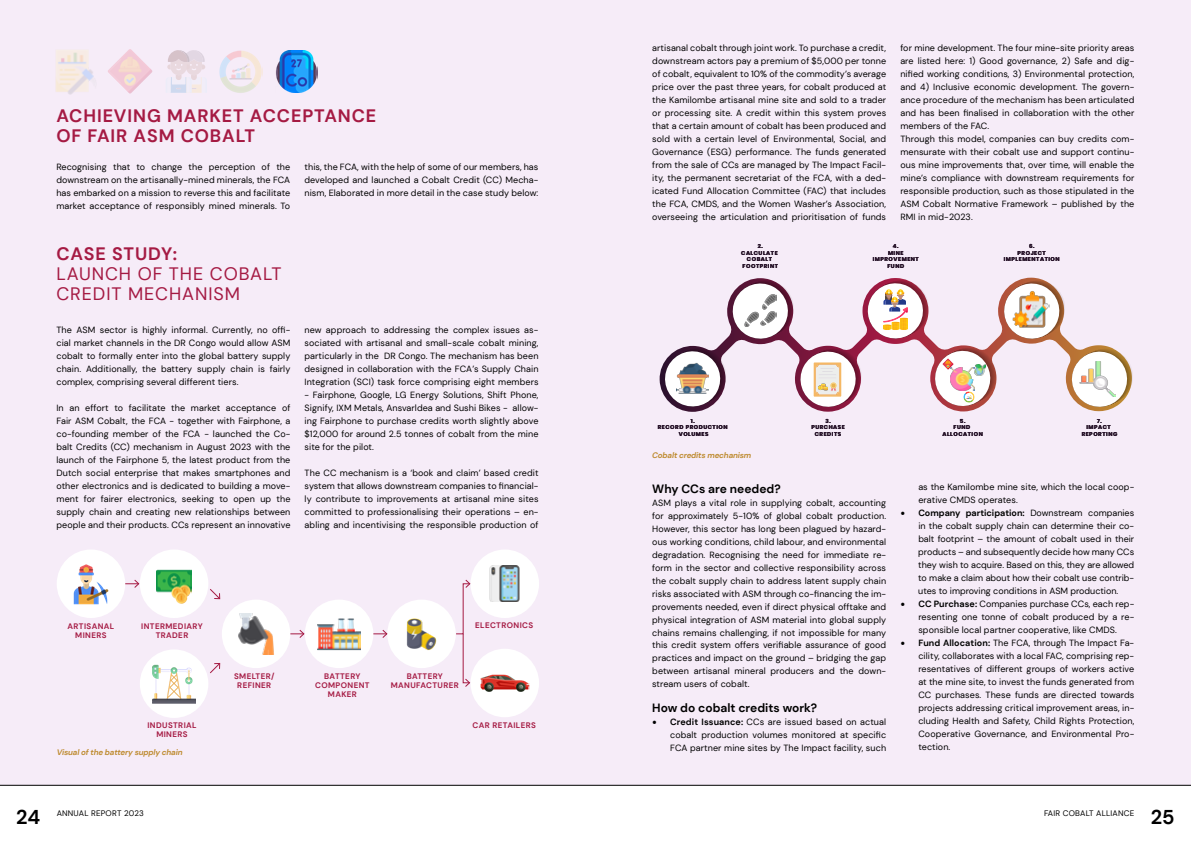
<style>
.page{position:relative;width:1191px;height:842px;background:#fff}
.page>*{position:absolute;margin:0;border:0;box-sizing:border-box;transform-origin:0 0}
.t1{font:700 20px "DM Sans";color:#000}
.t2{font:700 18px/20px "DM Sans";letter-spacing:.05em;color:#a51a43}
.t3{font:18px/20px "DM Sans";letter-spacing:.05em;color:#a51a43}
.t4{font:700 12px "DM Sans";color:#000}
.t5{font:9px/13px "DM Sans";letter-spacing:.01em;color:#000;text-align:justify}
.t6{font:700 8px/9px "DM Sans";letter-spacing:.05em;color:#a51a43;text-align:center}
.t7{font:italic 700 8px "DM Sans";letter-spacing:-.02em;color:#be8b30}
.t8{font:8px "DM Sans";letter-spacing:.025em;color:#000}
.t9{font:700 5.6px/6.7px "Poppins";letter-spacing:.1em;color:#000;text-align:center}
.s1{font-family:"Minion Pro";font-weight:700;font-size:12px}
.s2{font-weight:700}
</style>
<div class="page">
<div style="left:0;top:0;width:1191px;height:785px;background:#f6ecf8"></div>
<hr style="left:0;top:785px;width:1191px;height:1px;background:#000">
<img style="left:108px;top:49px;width:45px;height:45px">
<img style="left:55px;top:50px;width:39px;height:45px">
<img style="left:219px;top:50px;width:44px;height:43px">
<img style="left:276px;top:50px;width:42px;height:43px">
<svg style="left:167px;top:50px;width:38px;height:43px"></svg>
<svg style="left:661px;top:279px;width:472px;height:132px"></svg>
<div style="left:57px;top:549px;width:68px;height:69px;background:#fff;border-radius:50%"></div>
<img style="left:73px;top:564px;width:36px;height:41px">
<div style="left:222px;top:600px;width:68px;height:68px;background:#fff;border-radius:50%"></div>
<img style="left:238px;top:614px;width:36px;height:40px">
<div style="left:305px;top:600px;width:68px;height:68px;background:#fff;border-radius:50%"></div>
<img style="left:318px;top:618px;width:42px;height:33px">
<div style="left:387px;top:600px;width:69px;height:68px;background:#fff;border-radius:50%"></div>
<img style="left:406px;top:618px;width:31px;height:33px">
<div style="left:470px;top:549px;width:69px;height:69px;background:#fff;border-radius:50%"></div>
<img style="left:489px;top:566px;width:31px;height:36px">
<div style="left:470px;top:649px;width:69px;height:68px;background:#fff;border-radius:50%"></div>
<img style="left:480px;top:658px;width:49px;height:34px">
<svg style="left:125px;top:579px;width:15px;height:9px"></svg>
<svg style="left:290px;top:629px;width:15px;height:9px"></svg>
<svg style="left:373px;top:629px;width:15px;height:10px"></svg>
<svg style="left:210px;top:589px;width:11px;height:11px"></svg>
<svg style="left:210px;top:663px;width:11px;height:11px"></svg>
<svg style="left:455px;top:579px;width:16px;height:109px"></svg>
<div style="left:140px;top:549px;width:68px;height:69px;background:#fff;border-radius:50%"></div>
<img style="left:156px;top:569px;width:36px;height:35px">
<div style="left:140px;top:649px;width:68px;height:69px;background:#fff;border-radius:50%"></div>
<img style="left:152px;top:664px;width:44px;height:40px">
<h2 class="t2" style="left:56px;top:106px;width:321px">ACHIEVING MARKET ACCEPTANCE<br>OF FAIR ASM COBALT</h2>
<p class="t5" style="left:304px;top:160px;width:235px">this, the FCA, with the help of some of our members, has developed and launched a Cobalt Credit (CC) Mecha&shy;nism, Elaborated in more detail in the case study below:</p>
<p class="t5" style="left:56px;top:160px;width:235px">Recognising that to change the perception of the downstream on the artisanally-mined minerals, the FCA has embarked on a mission to reverse this and facilitate market acceptance of responsibly mined minerals. To</p>
<h2 class="t2" style="left:56px;top:244px;width:122px">CASE STUDY:</h2>
<h2 class="t3" style="left:56px;top:264px;width:227px">LAUNCH OF THE COBALT<br>CREDIT MECHANISM</h2>
<p class="t5" style="left:56px;top:323px;width:235px">The ASM sector is highly informal. Currently, no offi&shy;cial market channels in the DR Congo would allow ASM cobalt to formally enter into the global battery supply chain. Additionally, the battery supply chain is fairly complex, comprising several different tiers.</p>
<p class="t5" style="left:56px;top:401px;width:235px">In an effort to facilitate the market acceptance of Fair ASM Cobalt, the FCA - together with Fairphone, a co-founding member of the FCA - launched the Co&shy;balt Credits (CC) mechanism in August 2023 with the launch of the Fairphone 5, the latest product from the Dutch social enterprise that makes smartphones and other electronics and is dedicated to building a move&shy;ment for fairer electronics, seeking to open up the supply chain and creating new relationships between people and their products. CCs represent an innovative</p>
<p class="t5" style="left:304px;top:323px;width:235px">new approach to addressing the complex issues as&shy;sociated with artisanal and small-scale cobalt mining, particularly in the DR Congo. The mechanism has been designed in collaboration with the FCA’s Supply Chain Integration (SCI) task force comprising eight members</p>
<p class="t5" style="left:304px;top:388px;width:235px">- Fairphone, Google, LG Energy Solutions, Shift Phone, Signify, IXM Metals, Ansvarldea and Sushi Bikes - allow&shy;ing Fairphone to purchase credits worth slightly above $12,000 for around 2.5 tonnes of cobalt from the mine site for the pilot.</p>
<p class="t5" style="left:305px;top:466px;width:235px">The CC mechanism is a ‘book and claim’ based credit system that allows downstream companies to financial&shy;ly contribute to improvements at artisanal mine sites committed to professionalising their operations – en&shy;abling and incentivising the responsible production of</p>
<p class="t6" style="left:68px;top:622px;width:48px">ARTISANAL<br>MINERS</p>
<p class="t6" style="left:141px;top:622px;width:63px">INTERMEDIARY<br>TRADER</p>
<p class="t6" style="left:475px;top:621px;width:60px">ELECTRONICS</p>
<p class="t6" style="left:147px;top:721px;width:51px">INDUSTRIAL<br>MINERS</p>
<p class="t7" style="left:57px;top:747px;width:127px">Visual of the battery supply chain</p>
<p class="t6" style="left:234px;top:672px;width:42px">SMELTER/<br>REFINER</p>
<p class="t6" style="left:315px;top:672px;width:56px">BATTERY<br>COMPONENT<br>MAKER</p>
<p class="t6" style="left:391px;top:672px;width:69px">BATTERY<br>MANUFACTURER</p>
<p class="t6" style="left:472px;top:721px;width:65px">CAR RETAILERS</p>
<p class="t5" style="left:652px;top:42px;width:235px">artisanal cobalt through joint work. To purchase a credit, downstream actors pay a premium of $5,000 per tonne of cobalt, equivalent to 10% of the commodity’s average price over the past three years, for cobalt produced at the Kamilombe artisanal mine site and sold to a trader or processing site. A credit within this system proves that a certain amount of cobalt has been produced and sold with a certain level of Environmental, Social, and Governance (ESG) performance. The funds generated from the sale of CCs are managed by The Impact Facil&shy;ity, the permanent secretariat of the FCA, with a ded&shy;icated Fund Allocation Committee (FAC) that includes the FCA, CMDS, and the Women Washer’s Association, overseeing the articulation and prioritisation of funds</p>
<p class="t5" style="left:900px;top:42px;width:235px;text-align:left">for mine development. The four mine-site priority areas are listed here: 1) Good governance, 2) Safe and dig&shy;nified working conditions, 3) Environmental protection, and 4) Inclusive economic development. The govern&shy;ance procedure of the mechanism has been articulated and has been finalised in collaboration with the other members of the FAC.<br>Through this model, companies can buy credits com&shy;mensurate with their cobalt use and support continu&shy;ous mine improvements that, over time, will enable the mine’s compliance with downstream requirements for responsible production, such as those stipulated in the ASM Cobalt Normative Framework – published by the RMI in mid-2023.</p>
<p class="t9" style="left:741px;top:243px;width:38px">2.<br>CALCULATE<br>COBALT<br>FOOTPRINT</p>
<p class="t9" style="left:872px;top:243px;width:48px">4.<br>MINE<br>IMPROVEMENT<br>FUND</p>
<p class="t9" style="left:1003px;top:243px;width:57px">6.<br>PROJECT<br>IMPLEMENTATION</p>
<p class="t9" style="left:658px;top:417px;width:71px">1.<br>RECORD PRODUCTION<br>VOLUMES</p>
<p class="t9" style="left:811px;top:417px;width:35px">3.<br>PURCHASE<br>CREDITS</p>
<p class="t9" style="left:942px;top:417px;width:42px">5.<br>FUND<br>ALLOCATION</p>
<p class="t9" style="left:1081px;top:417px;width:37px">7.<br>IMPACT<br>REPORTING</p>
<p class="t7" style="left:652px;top:450px;width:101px">Cobalt credits mechanism</p>
<h3 class="t4" style="left:652px;top:481px;width:130px">Why CCs are needed?</h3>
<p class="t5" style="left:652px;top:496px;width:235px">ASM plays a vital role in supplying cobalt, accounting for approximately 5-10% of global cobalt production.<br>However, this sector has long been plagued by hazard&shy;ous working conditions, child labour, and environmental degradation. Recognising the need for immediate re&shy;form in the sector and collective responsibility across the cobalt supply chain to address latent supply chain risks associated with ASM through co-financing the im&shy;provements needed, even if direct physical offtake and physical integration of ASM material into global supply chains remains challenging, if not impossible for many this credit system offers verifiable assurance of good practices and impact on the ground – bridging the gap between artisanal mineral producers and the down&shy;stream users of cobalt.</p>
<h3 class="t4" style="left:652px;top:700px;width:167px">How do cobalt credits work?</h3>
<p class="t5" style="left:670px;top:715px;width:217px;text-indent:-18px"><span class="s1">•</span> <span class="s2">Credit Issuance:</span> CCs are issued based on actual cobalt production volumes monitored at specific FCA partner mine sites by The Impact facility, such</p>
<p class="t5" style="left:918px;top:480px;width:217px">as the Kamilombe mine site, which the local coop&shy;erative CMDS operates.</p>
<p class="t5" style="left:918px;top:506px;width:217px;text-indent:-18px"><span class="s1">•</span> <span class="s2">Company participation:</span> Downstream companies in the cobalt supply chain can determine their co&shy;balt footprint – the amount of cobalt used in their products – and subsequently decide how many CCs they wish to acquire. Based on this, they are allowed to make a claim about how their cobalt use contrib&shy;utes to improving conditions in ASM production.</p>
<p class="t5" style="left:918px;top:597px;width:217px;text-indent:-18px"><span class="s1">•</span> <span class="s2">CC Purchase:</span> Companies purchase CCs, each rep&shy;resenting one tonne of cobalt produced by a re&shy;sponsible local partner cooperative, like CMDS.</p>
<p class="t5" style="left:918px;top:636px;width:217px;text-indent:-18px"><span class="s1">•</span> <span class="s2">Fund Allocation:</span> The FCA, through The Impact Fa&shy;cility, collaborates with a local FAC, comprising rep&shy;resentatives of different groups of workers active at the mine site, to invest the funds generated from CC purchases. These funds are directed towards projects addressing critical improvement areas, in&shy;cluding Health and Safety, Child Rights Protection, Cooperative Governance, and Environmental Pro&shy;tection.</p>
<h1 class="t1" style="left:16px;top:804px;width:26px">24</h1>
<h1 class="t1" style="left:1150px;top:804px;width:25px">25</h1>
<p class="t8" style="left:57px;top:808px;width:89px">ANNUAL REPORT 2023</p>
<p class="t8" style="left:1044px;top:808px;width:92px">FAIR COBALT ALLIANCE</p>
</div>
